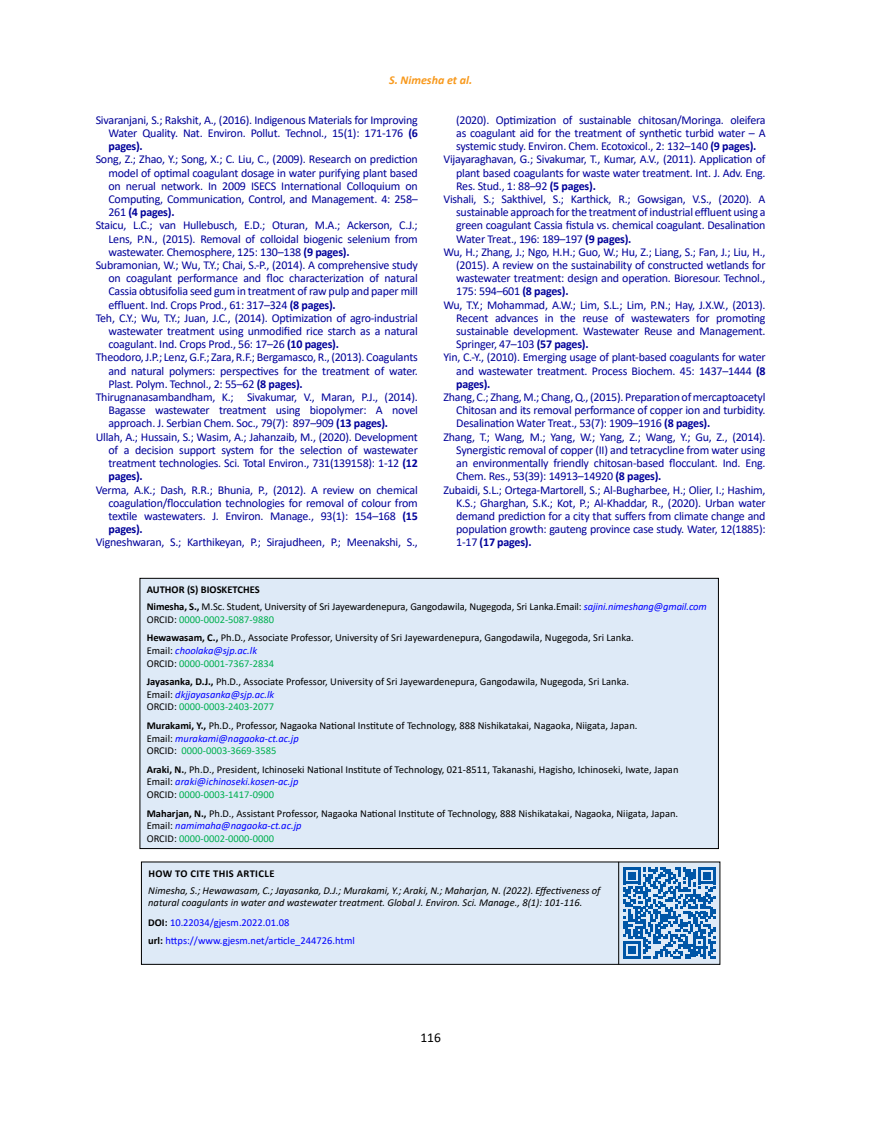
<style>
.page{position:relative;width:872px;height:1127px;background:#fff}
.page>*{position:absolute;margin:0;border:0;box-sizing:border-box;transform-origin:0 0}
.t1{font:13.5px "Calibri";color:#000}
.t2{font:12px/13.2px "Calibri";letter-spacing:-.02em;color:#009;text-align:justify}
.t3{font:700 12px "Calibri";letter-spacing:-.02em;color:#009}
.t4{font:italic 700 12px "Calibri";color:#f8991d}
.t5{font:10.5px/12.6px "Calibri";color:#000}
.t6{font:italic 10.5px/12.6px "Calibri";color:#000}
.t7{font:10.5px/17.1px "Calibri";color:#00f}
.t8{font:10.5px/12.6px "Calibri";color:#00b050}
.t9{font:700 10.5px "Calibri";letter-spacing:.04em;color:#000}
.s1{font-weight:700}
.s2{font-weight:400}
.s3{font-style:italic;color:#00f}
.s4{color:#00b050}
.s5{color:#000}
.s6{font-weight:700;color:#000}
</style>
<div class="page">
<div style="left:140px;top:578px;width:578px;height:270px;background:#deeaf7"></div>
<div style="left:139px;top:578px;width:580px;height:271px;border:1px solid #000"></div>
<div style="left:141px;top:862px;width:579px;height:102px;background:#deeaf7"></div>
<div style="left:141px;top:861px;width:579px;height:104px;border:1px solid #000"></div>
<hr style="left:618px;top:862px;width:1px;height:102px;background:#000">
<svg style="left:623px;top:867px;width:92px;height:92px"></svg>
<p class="t4" style="left:389px;top:72px;width:85px">S. Nimesha et al.</p>
<p class="t2" style="left:108px;top:113px;width:311px;text-indent:-13px">Sivaranjani, S.; Rakshit, A., (2016). Indigenous Materials for Improving Water Quality. Nat. Environ. Pollut. Technol., 15(1): 171-176 <span class="s1">(6 pages).</span></p>
<p class="t2" style="left:96px;top:153px;width:323px">Song, Z.; Zhao, Y.; Song, X.; C. Liu, C., (2009). Research on prediction</p>
<p class="t2" style="left:108px;top:166px;width:311px">model of optimal coagulant dosage in water purifying plant based</p>
<p class="t2" style="left:108px;top:179px;width:311px">on nerual network. In 2009 ISECS International Colloquium on</p>
<p class="t2" style="left:108px;top:192px;width:311px">Computing, Communication, Control, and Management. 4: 258–</p>
<p class="t3" style="left:108px;top:204px;width:68px"><span class="s2">261</span> (4 pages).</p>
<p class="t2" style="left:96px;top:219px;width:323px">Staicu, L.C.; van Hullebusch, E.D.; Oturan, M.A.; Ackerson, C.J.;</p>
<p class="t2" style="left:108px;top:232px;width:311px">Lens, P.N., (2015). Removal of colloidal biogenic selenium from</p>
<p class="t2" style="left:108px;top:245px;width:243px">wastewater. Chemosphere, 125: 130–138 <span class="s1">(9 pages).</span></p>
<p class="t2" style="left:96px;top:258px;width:324px">Subramonian, W.; Wu, T.Y.; Chai, S.-P., (2014). A comprehensive study</p>
<p class="t2" style="left:108px;top:271px;width:311px">on coagulant performance and floc characterization of natural</p>
<p class="t2" style="left:108px;top:285px;width:311px">Cassia obtusifolia seed gum in treatment of raw pulp and paper mill</p>
<p class="t2" style="left:108px;top:298px;width:229px">effluent. Ind. Crops Prod., 61: 317–324 <span class="s1">(8 pages).</span></p>
<p class="t2" style="left:96px;top:311px;width:324px">Teh, C.Y.; Wu, T.Y.; Juan, J.C., (2014). Optimization of agro-industrial</p>
<p class="t2" style="left:108px;top:324px;width:311px">wastewater treatment using unmodified rice starch as a natural</p>
<p class="t2" style="left:108px;top:337px;width:232px">coagulant. Ind. Crops Prod., 56: 17–26 <span class="s1">(10 pages).</span></p>
<p class="t2" style="left:96px;top:351px;width:324px">Theodoro, J.P.; Lenz, G.F.; Zara, R.F.; Bergamasco, R., (2013). Coagulants</p>
<p class="t2" style="left:108px;top:364px;width:311px">and natural polymers: perspectives for the treatment of water.</p>
<p class="t2" style="left:108px;top:377px;width:196px">Plast. Polym. Technol., 2: 55–62 <span class="s1">(8 pages).</span></p>
<p class="t2" style="left:96px;top:390px;width:324px">Thirugnanasambandham, K.; Sivakumar, V., Maran, P.J., (2014).</p>
<p class="t2" style="left:108px;top:403px;width:311px">Bagasse wastewater treatment using biopolymer: A novel</p>
<p class="t2" style="left:108px;top:417px;width:281px">approach. J. Serbian Chem. Soc., 79(7): 897–909 <span class="s1">(13 pages).</span></p>
<p class="t2" style="left:96px;top:430px;width:324px">Ullah, A.; Hussain, S.; Wasim, A.; Jahanzaib, M., (2020). Development</p>
<p class="t2" style="left:108px;top:443px;width:311px">of a decision support system for the selection of wastewater</p>
<p class="t2" style="left:108px;top:456px;width:311px">treatment technologies. Sci. Total Environ., 731(139158): 1-12 <span class="s1">(12</span></p>
<p class="t3" style="left:108px;top:468px;width:36px">pages).</p>
<p class="t2" style="left:108px;top:483px;width:311px;text-indent:-13px">Verma, A.K.; Dash, R.R.; Bhunia, P., (2012). A review on chemical coagulation/flocculation technologies for removal of colour from textile wastewaters. J. Environ. Manage., 93(1): 154–168 <span class="s1">(15 pages).</span></p>
<p class="t2" style="left:96px;top:535px;width:324px">Vigneshwaran, S.; Karthikeyan, P.; Sirajudheen, P.; Meenakshi, S.,</p>
<p class="t2" style="left:456px;top:113px;width:311px">(2020). Optimization of sustainable chitosan/Moringa. oleifera</p>
<p class="t2" style="left:456px;top:126px;width:311px">as coagulant aid for the treatment of synthetic turbid water – A</p>
<p class="t2" style="left:456px;top:139px;width:302px">systemic study. Environ. Chem. Ecotoxicol., 2: 132–140 <span class="s1">(9 pages).</span></p>
<p class="t2" style="left:443px;top:153px;width:324px">Vijayaraghavan, G.; Sivakumar, T., Kumar, A.V., (2011). Application of</p>
<p class="t2" style="left:456px;top:166px;width:311px">plant based coagulants for waste water treatment. Int. J. Adv. Eng.</p>
<p class="t2" style="left:456px;top:179px;width:141px">Res. Stud., 1: 88–92 <span class="s1">(5 pages).</span></p>
<p class="t2" style="left:443px;top:192px;width:323px">Vishali, S.; Sakthivel, S.; Karthick, R.; Gowsigan, V.S., (2020). A</p>
<p class="t2" style="left:456px;top:205px;width:311px">sustainable approach for the treatment of industrial effluent using a</p>
<p class="t2" style="left:456px;top:219px;width:311px">green coagulant Cassia fistula vs. chemical coagulant. Desalination</p>
<p class="t2" style="left:456px;top:232px;width:177px">Water Treat., 196: 189–197 <span class="s1">(9 pages).</span></p>
<p class="t2" style="left:443px;top:245px;width:324px">Wu, H.; Zhang, J.; Ngo, H.H.; Guo, W.; Hu, Z.; Liang, S.; Fan, J.; Liu, H.,</p>
<p class="t2" style="left:456px;top:258px;width:311px">(2015). A review on the sustainability of constructed wetlands for</p>
<p class="t2" style="left:456px;top:271px;width:311px">wastewater treatment: design and operation. Bioresour. Technol.,</p>
<p class="t2" style="left:456px;top:285px;width:114px">175: 594–601 <span class="s1">(8 pages).</span></p>
<p class="t2" style="left:443px;top:298px;width:324px">Wu, T.Y.; Mohammad, A.W.; Lim, S.L.; Lim, P.N.; Hay, J.X.W., (2013).</p>
<p class="t2" style="left:456px;top:311px;width:311px">Recent advances in the reuse of wastewaters for promoting</p>
<p class="t2" style="left:456px;top:324px;width:311px">sustainable development. Wastewater Reuse and Management.</p>
<p class="t2" style="left:456px;top:337px;width:134px">Springer, 47–103 <span class="s1">(57 pages).</span></p>
<p class="t2" style="left:443px;top:351px;width:324px">Yin, C.-Y., (2010). Emerging usage of plant-based coagulants for water</p>
<p class="t2" style="left:456px;top:364px;width:311px">and wastewater treatment. Process Biochem. 45: 1437–1444 <span class="s1">(8</span></p>
<p class="t3" style="left:456px;top:375px;width:36px">pages).</p>
<p class="t2" style="left:443px;top:390px;width:324px">Zhang, C.; Zhang, M.; Chang, Q., (2015). Preparation of mercaptoacetyl</p>
<p class="t2" style="left:456px;top:403px;width:311px">Chitosan and its removal performance of copper ion and turbidity.</p>
<p class="t2" style="left:456px;top:417px;width:255px">Desalination Water Treat., 53(7): 1909–1916 <span class="s1">(8 pages).</span></p>
<p class="t2" style="left:443px;top:430px;width:324px">Zhang, T.; Wang, M.; Yang, W.; Yang, Z.; Wang, Y.; Gu, Z., (2014).</p>
<p class="t2" style="left:456px;top:443px;width:311px">Synergistic removal of copper (II) and tetracycline from water using</p>
<p class="t2" style="left:456px;top:456px;width:311px">an environmentally friendly chitosan-based flocculant. Ind. Eng.</p>
<p class="t2" style="left:456px;top:469px;width:207px">Chem. Res., 53(39): 14913–14920 <span class="s1">(8 pages).</span></p>
<p class="t2" style="left:443px;top:483px;width:324px">Zubaidi, S.L.; Ortega-Martorell, S.; Al-Bugharbee, H.; Olier, I.; Hashim,</p>
<p class="t2" style="left:456px;top:496px;width:311px">K.S.; Gharghan, S.K.; Kot, P.; Al-Khaddar, R., (2020). Urban water</p>
<p class="t2" style="left:456px;top:509px;width:311px">demand prediction for a city that suffers from climate change and</p>
<p class="t2" style="left:456px;top:522px;width:311px">population growth: gauteng province case study. Water, 12(1885):</p>
<p class="t3" style="left:456px;top:534px;width:77px"><span class="s2">1-17</span> (17 pages).</p>
<p class="t5" style="left:147px;top:581px;width:561px;line-height:17.1px"><span class="s1">AUTHOR (S) BIOSKETCHES<br>Nimesha, S.,</span> M.Sc. Student, University of Sri Jayewardenepura, Gangodawila, Nugegoda, Sri Lanka.Email: <span class="s3">sajini.nimeshang@gmail.com</span></p>
<p class="t5" style="left:147px;top:610px;width:488px;line-height:18.6px">ORCID: <span class="s4">0000-0002-5087-9880<br></span><span class="s1">Hewawasam, C.,</span> Ph.D., Associate Professor, University of Sri Jayewardenepura, Gangodawila, Nugegoda, Sri Lanka.</p>
<p class="t8" style="left:147px;top:644px;width:129px"><span class="s5">Email:</span> <span class="s3">choolaka@sjp.ac.lk<br></span><span class="s5">ORCID:</span> 0000-0001-7367-2834</p>
<p class="t5" style="left:147px;top:675px;width:484px"><span class="s1">Jayasanka, D.J.,</span> Ph.D., Associate Professor, University of Sri Jayewardenepura, Gangodawila, Nugegoda, Sri Lanka.<br>Email: <span class="s3">dkjjayasanka@sjp.ac.lk<br></span>ORCID: <span class="s4">0000-0003-2403-2077</span></p>
<p class="t5" style="left:147px;top:719px;width:492px"><span class="s1">Murakami, Y.,</span> Ph.D., Professor, Nagaoka National Institute of Technology, 888 Nishikatakai, Nagaoka, Niigata, Japan.<br>Email: <span class="s3">murakami@nagaoka-ct.ac.jp<br></span>ORCID: <span class="s4">0000-0003-3669-3585</span></p>
<p class="t5" style="left:147px;top:763px;width:533px"><span class="s1">Araki, N.</span>, Ph.D., President, Ichinoseki National Institute of Technology, 021-8511, Takanashi, Hagisho, Ichinoseki, Iwate, Japan<br>Email: <span class="s3">araki@ichinoseki.kosen-ac.jp<br></span>ORCID: <span class="s4">0000-0003-1417-0900</span></p>
<p class="t5" style="left:147px;top:806px;width:533px"><span class="s1">Maharjan, N.,</span> Ph.D., Assistant Professor, Nagaoka National Institute of Technology, 888 Nishikatakai, Nagaoka, Niigata, Japan.<br>Email: <span class="s3">namimaha@nagaoka-ct.ac.jp<br></span>ORCID: <span class="s4">0000-0002-0000-0000</span></p>
<p class="t9" style="left:148px;top:866px;width:127px">HOW TO CITE THIS ARTICLE</p>
<p class="t6" style="left:148px;top:883px;width:453px">Nimesha, S.; Hewawasam, C.; Jayasanka, D.J.; Murakami, Y.; Araki, N.; Maharjan, N. (2022). Effectiveness of natural coagulants in water and wastewater treatment. Global J. Environ. Sci. Manage., 8(1): 101-116.</p>
<p class="t7" style="left:148px;top:914px;width:208px"><span class="s6">DOI:</span> 10.22034/gjesm.2022.01.08<br><span class="s6">url:</span> https://www.gjesm.net/article_244726.html</p>
<p class="t1" style="left:420px;top:1028px;width:22px">116</p>
</div>
